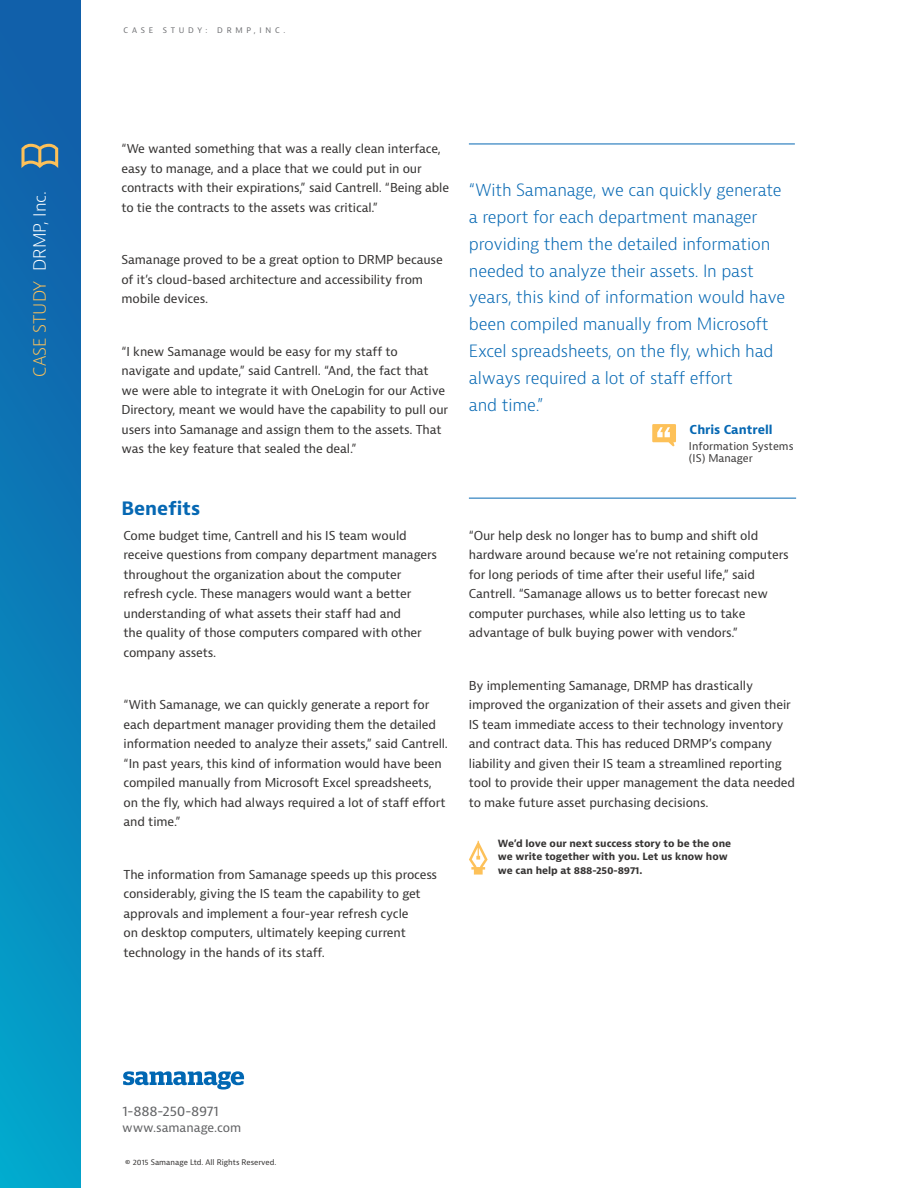
<style>
.page{position:relative;width:918px;height:1188px;background:#fff}
.page>*{position:absolute;margin:0;border:0;box-sizing:border-box;transform-origin:0 0}
.t1{font:700 18px "Bernina Sans";color:#0668b3}
.t2{font:300 16.5px/27px "Bernina Sans";letter-spacing:-.01em;color:#0668b3}
.t3{font:300 16.5px "Bernina Sans";color:#fdc159}
.t4{font:13.5px "Bernina Sans";letter-spacing:-.015em;color:#636466}
.t5{font:12px/19.5px "Bernina Sans";letter-spacing:-.01em;color:#373534}
.t6{font:12px "Bernina Sans";color:#636466}
.t7{font:700 12px "Bernina Sans";color:#0668b3}
.t8{font:10.5px/12px "Bernina Sans";color:#3f3d3d}
.t9{font:700 9.75px/13.5px "Bernina Sans";color:#373534}
.t10{font:7.5px "Bernina Sans";color:#373534}
.t11{font:7.5px "Bernina Sans";letter-spacing:.5em;color:#6d6e71}
.s1{color:#fff}
</style>
<div class="page">
<svg style="left:123px;top:1071px;width:121px;height:19px"></svg>
<div style="left:0;top:0;width:81px;height:1188px;background:linear-gradient(to bottom,#1358a6,#03a3ca)"></div>
<svg style="left:21px;top:144px;width:37px;height:24px"></svg>
<svg style="left:469px;top:841px;width:19px;height:34px"></svg>
<hr style="left:469px;top:144px;width:326px;height:1px;background:#0668b3">
<hr style="left:469px;top:498px;width:327px;height:1px;background:#0668b3">
<svg style="left:652px;top:424px;width:24px;height:22px"></svg>
<h2 class="t3" style="left:29px;top:377px;width:187px;rotate:-90deg">CASE STUDY <span class="s1">DRMP, Inc.</span></h2>
<p class="t11" style="left:124px;top:25px;width:31px">CASE</p>
<p class="t11" style="left:163px;top:25px;width:46px">STUDY:</p>
<p class="t11" style="left:217px;top:25px;width:70px">DRMP,INC.</p>
<p class="t5" style="left:122px;top:139px;width:329px">“We wanted something that was a really clean interface, easy to manage, and a place that we could put in our contracts with their expirations,” said Cantrell. “Being able to tie the contracts to the assets was critical.”</p>
<p class="t5" style="left:122px;top:250px;width:323px">Samanage proved to be a great option to DRMP because of it’s cloud-based architecture and accessibility from mobile devices.</p>
<p class="t5" style="left:122px;top:342px;width:328px">“I knew Samanage would be easy for my staff to navigate and update,” said Cantrell. “And, the fact that we were able to integrate it with OneLogin for our Active Directory, meant we would have the capability to pull our users into Samanage and assign them to the assets. That was the key feature that sealed the deal.”</p>
<h1 class="t1" style="left:122px;top:496px;width:80px">Benefits</h1>
<p class="t5" style="left:124px;top:526px;width:315px">Come budget time, Cantrell and his IS team would receive questions from company department managers throughout the organization about the computer refresh cycle. These managers would want a better understanding of what assets their staff had and<br>the quality of those computers compared with other company assets.</p>
<p class="t5" style="left:124px;top:696px;width:326px">“With Samanage, we can quickly generate a report for each department manager providing them the detailed information needed to analyze their assets,” said Cantrell. “In past years, this kind of information would have been compiled manually from Microsoft Excel spreadsheets, on the fly, which had always required a lot of staff effort and time.”</p>
<p class="t5" style="left:124px;top:865px;width:315px">The information from Samanage speeds up this process considerably, giving the IS team the capability to get approvals and implement a four-year refresh cycle<br>on desktop computers, ultimately keeping current technology in the hands of its staff.</p>
<p class="t2" style="left:469px;top:176px;width:318px">“With Samanage, we can quickly generate a report for each department manager providing them the detailed information needed to analyze their assets. In past years, this kind of information would have been compiled manually from Microsoft Excel spreadsheets, on the fly, which had always required a lot of staff effort<br>and time.”</p>
<p class="t7" style="left:690px;top:422px;width:85px">Chris Cantrell</p>
<p class="t8" style="left:689px;top:440px;width:106px">Information Systems (IS) Manager</p>
<p class="t5" style="left:469px;top:526px;width:321px">“Our help desk no longer has to bump and shift old hardware around because we’re not retaining computers for long periods of time after their useful life,” said Cantrell. “Samanage allows us to better forecast new computer purchases, while also letting us to take advantage of bulk buying power with vendors.”</p>
<p class="t5" style="left:469px;top:676px;width:328px">By implementing Samanage, DRMP has drastically improved the organization of their assets and given their IS team immediate access to their technology inventory and contract data. This has reduced DRMP’s company liability and given their IS team a streamlined reporting tool to provide their upper management the data needed to make future asset purchasing decisions.</p>
<p class="t9" style="left:498px;top:837px;width:235px">We’d love our next success story to be the one we write together with you. Let us know how we can help at 888-250-8971.</p>
<p class="t4" style="left:122px;top:1102px;width:98px">1-888-250-8971</p>
<p class="t6" style="left:122px;top:1119px;width:120px">www.samanage.com</p>
<p class="t10" style="left:125px;top:1158px;width:153px">© 2015 Samanage Ltd. All Rights Reserved.</p>
</div>
